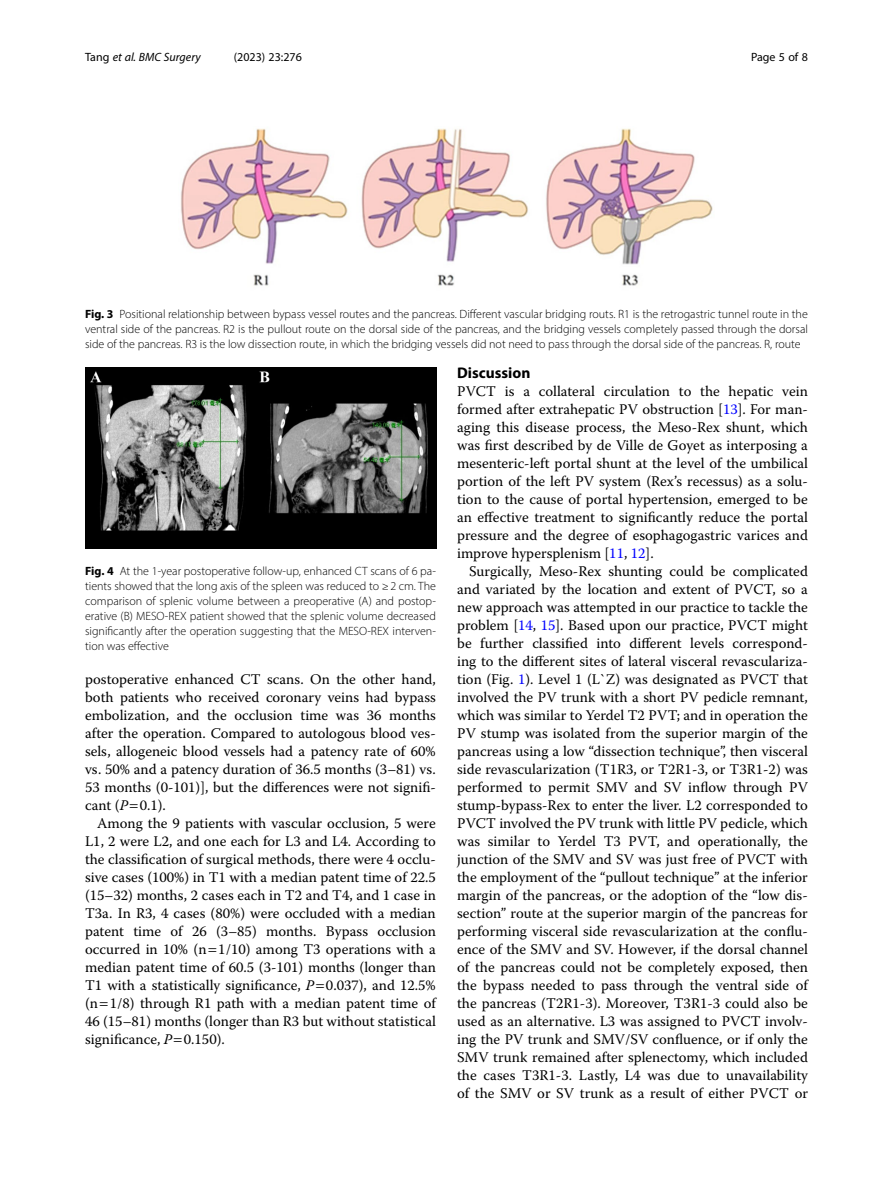
<style>
.page{position:relative;width:893px;height:1191px;background:#fff}
.page>*{position:absolute;margin:0;border:0;box-sizing:border-box;transform-origin:0 0}
.Head_1{font:700 15.45px "Myriad Pro";color:#000}
.Body_Text_Indent{font:14.7px/18px "Warnock Pro";color:#000;text-align:justify}
.Body_Text{font:14.7px/18px "Warnock Pro";color:#000;text-align:justify}
.Figure_Caption{font:300 12px/15px "Myriad Pro";color:#000;text-align:justify}
.t1{font:12px "Myriad Pro";color:#000}
.t2{font:italic 12px "Myriad Pro";color:#000}
.s1{font-style:normal}
.s2{font-weight:700}
.s3{font-style:italic}
.s4{color:#00f}
</style>
<div class="page">
<img style="left:85px;top:367px;width:351px;height:181px">
<img style="left:181px;top:128px;width:532px;height:158px">
<p class="t2" style="left:85px;top:50px;width:117px"><span class="s1">Tang</span> et al. BMC Surgery</p>
<p class="t1" style="left:234px;top:50px;width:70px">(2023) 23:276</p>
<p class="t1" style="left:751px;top:50px;width:58px">Page 5 of 8</p>
<p class="Figure_Caption" style="left:85px;top:306px;width:724px"><span class="s2">Fig. 3</span> Positional relationship between bypass vessel routes and the pancreas. Different vascular bridging routs. R1 is the retrogastric tunnel route in the ventral side of the pancreas. R2 is the pullout route on the dorsal side of the pancreas, and the bridging vessels completely passed through the dorsal side of the pancreas. R3 is the low dissection route, in which the bridging vessels did not need to pass through the dorsal side of the pancreas. R, route</p>
<p class="Figure_Caption" style="left:85px;top:563px;width:352px"><span class="s2">Fig. 4</span> At the 1-year postoperative follow-up, enhanced CT scans of 6 pa&shy;tients showed that the long axis of the spleen was reduced to ≥2 cm. The comparison of splenic volume between a preoperative (A) and postop&shy;erative (B) MESO-REX patient showed that the splenic volume decreased significantly after the operation suggesting that the MESO-REX interven&shy;tion was effective</p>
<p class="Body_Text_Indent" style="left:85px;top:670px;width:352px">postoperative enhanced CT scans. On the other hand, both patients who received coronary veins had bypass embolization, and the occlusion time was 36 months after the operation. Compared to autologous blood ves&shy;sels, allogeneic blood vessels had a patency rate of 60% vs. 50% and a patency duration of 36.5 months (3–81) vs.<br>53 months (0-101)], but the differences were not signifi&shy;cant (<span class="s3">P</span> 0.1).</p>
<p class="Body_Text_Indent" style="left:85px;top:814px;width:352px;text-indent:12px">Among the 9 patients with vascular occlusion, 5 were L1, 2 were L2, and one each for L3 and L4. According to the classification of surgical methods, there were 4 occlu&shy;sive cases (100%) in T1 with a median patent time of 22.5 (15–32) months, 2 cases each in T2 and T4, and 1 case in T3a. In R3, 4 cases (80%) were occluded with a median patent time of 26 (3–85) months. Bypass occlusion occurred in 10% (n 1/10) among T3 operations with a median patent time of 60.5 (3-101) months (longer than T1 with a statistically significance, <span class="s3">P</span> 0.037), and 12.5% (n 1/8) through R1 path with a median patent time of 46 (15–81) months (longer than R3 but without statistical significance, <span class="s3">P</span> 0.150).</p>
<p class="Head_1" style="left:457px;top:363px;width:75px">Discussion</p>
<p class="Body_Text" style="left:457px;top:382px;width:352px">PVCT is a collateral circulation to the hepatic vein formed after extrahepatic PV obstruction [<span class="s4">13</span>]. For man&shy;aging this disease process, the Meso-Rex shunt, which was first described by de Ville de Goyet as interposing a mesenteric-left portal shunt at the level of the umbilical portion of the left PV system (Rex’s recessus) as a solu&shy;tion to the cause of portal hypertension, emerged to be an effective treatment to significantly reduce the portal pressure and the degree of esophagogastric varices and improve hypersplenism [<span class="s4">11</span>, <span class="s4">12</span>].</p>
<p class="Body_Text_Indent" style="left:457px;top:562px;width:352px;text-indent:12px">Surgically, Meso-Rex shunting could be complicated and variated by the location and extent of PVCT, so a new approach was attempted in our practice to tackle the problem [<span class="s4">14</span>, <span class="s4">15</span>]. Based upon our practice, PVCT might be further classified into different levels correspond&shy;ing to the different sites of lateral visceral revasculariza&shy;tion (Fig. <span class="s4">1</span>). Level 1 (L`Z) was designated as PVCT that involved the PV trunk with a short PV pedicle remnant, which was similar to Yerdel T2 PVT; and in operation the PV stump was isolated from the superior margin of the pancreas using a low “dissection technique”, then visceral side revascularization (T1R3, or T2R1-3, or T3R1-2) was performed to permit SMV and SV inflow through PV stump-bypass-Rex to enter the liver. L2 corresponded to PVCT involved the PV trunk with little PV pedicle, which was similar to Yerdel T3 PVT, and operationally, the junction of the SMV and SV was just free of PVCT with the employment of the “pullout technique” at the inferior margin of the pancreas, or the adoption of the “low dis&shy;section” route at the superior margin of the pancreas for performing visceral side revascularization at the conflu&shy;ence of the SMV and SV. However, if the dorsal channel of the pancreas could not be completely exposed, then the bypass needed to pass through the ventral side of the pancreas (T2R1-3). Moreover, T3R1-3 could also be used as an alternative. L3 was assigned to PVCT involv&shy;ing the PV trunk and SMV/SV confluence, or if only the SMV trunk remained after splenectomy, which included the cases T3R1-3. Lastly, L4 was due to unavailability of the SMV or SV trunk as a result of either PVCT or</p>
</div>
